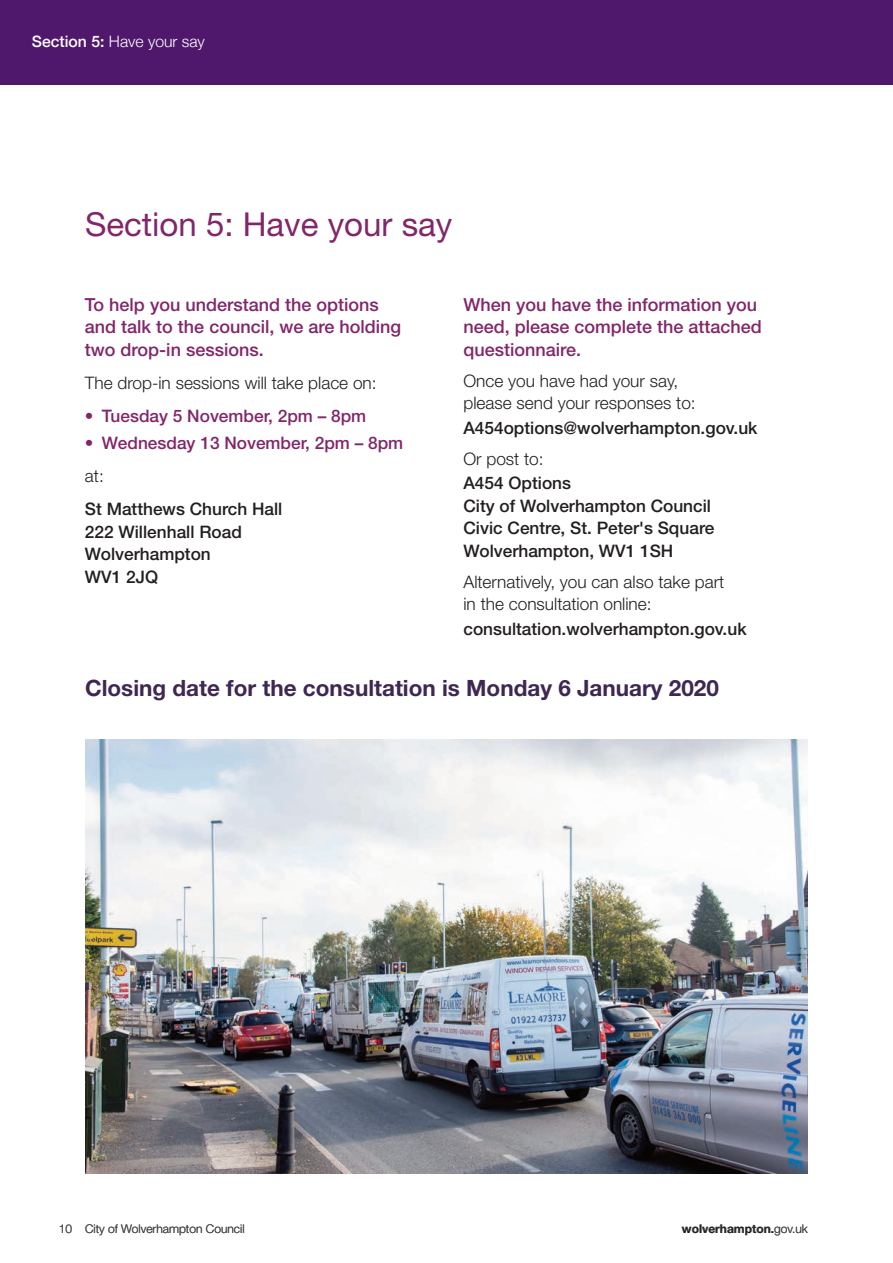
<style>
.page{position:relative;width:893px;height:1263px;background:#fff}
.page>*{position:absolute;margin:0;border:0;box-sizing:border-box;transform-origin:0 0}
.t1{font:33px "Helvetica Neue LT Std";color:#82266a}
.t2{font:700 22.5px "Helvetica Neue LT Std";color:#3f2753}
.t3{font:500 18px/22.5px "Helvetica Neue LT Std";color:#82266a}
.t4{font:500 17.25px/22.5px "Helvetica Neue LT Std";color:#231f20}
.t5{font:300 17.25px/22.5px "Helvetica Neue LT Std";color:#231f20}
.t6{font:500 17.25px "Helvetica Neue LT Std";color:#82266a}
.t7{font:300 15.75px "Helvetica Neue";color:#fff}
.t8{font:300 12px "Helvetica Neue LT Std";color:#231f20}
.t9{font:700 12px "Helvetica Neue LT Std";color:#231f20}
.s1{font-weight:500}
.s2{font-weight:300}
</style>
<div class="page">
<div style="left:0;top:0;width:893px;height:85px;background:#50186c"></div>
<img style="left:85px;top:740px;width:723px;height:434px">
<p class="t7" style="left:32px;top:32px;width:175px"><span class="s1">Section 5:</span> Have your say</p>
<h1 class="t1" style="left:85px;top:213px;width:369px">Section 5: Have your say</h1>
<p class="t3" style="left:85px;top:295px;width:318px">To help you understand the options and talk to the council, we are holding two drop-in sessions.</p>
<p class="t5" style="left:85px;top:373px;width:293px">The drop-in sessions will take place on:</p>
<p class="t6" style="left:85px;top:409px;width:283px">• Tuesday 5 November, 2pm – 8pm</p>
<p class="t6" style="left:85px;top:437px;width:320px">• Wednesday 13 November, 2pm – 8pm</p>
<p class="t5" style="left:85px;top:466px;width:20px">at:</p>
<p class="t4" style="left:85px;top:499px;width:199px">St Matthews Church Hall<br>222 Willenhall Road<br>Wolverhampton<br>WV1 2JQ</p>
<p class="t3" style="left:463px;top:295px;width:300px">When you have the information you need, please complete the attached questionnaire.</p>
<p class="t5" style="left:463px;top:371px;width:234px">Once you have had your say, please send your responses to:</p>
<p class="t4" style="left:463px;top:418px;width:296px">A454options@wolverhampton.gov.uk</p>
<p class="t5" style="left:463px;top:449px;width:82px">Or post to:</p>
<p class="t4" style="left:463px;top:473px;width:252px">A454 Options<br>City of Wolverhampton Council<br>Civic Centre, St. Peter's Square<br>Wolverhampton, WV1 1SH</p>
<p class="t5" style="left:463px;top:572px;width:262px">Alternatively, you can also take part in the consultation online:</p>
<p class="t4" style="left:463px;top:619px;width:285px">consultation.wolverhampton.gov.uk</p>
<h2 class="t2" style="left:85px;top:680px;width:635px">Closing date for the consultation is Monday 6 January 2020</h2>
<p class="t8" style="left:59px;top:1225px;width:187px">10 City of Wolverhampton Council</p>
<p class="t9" style="left:682px;top:1225px;width:127px">wolverhampton.<span class="s2">gov.uk</span></p>
</div>
